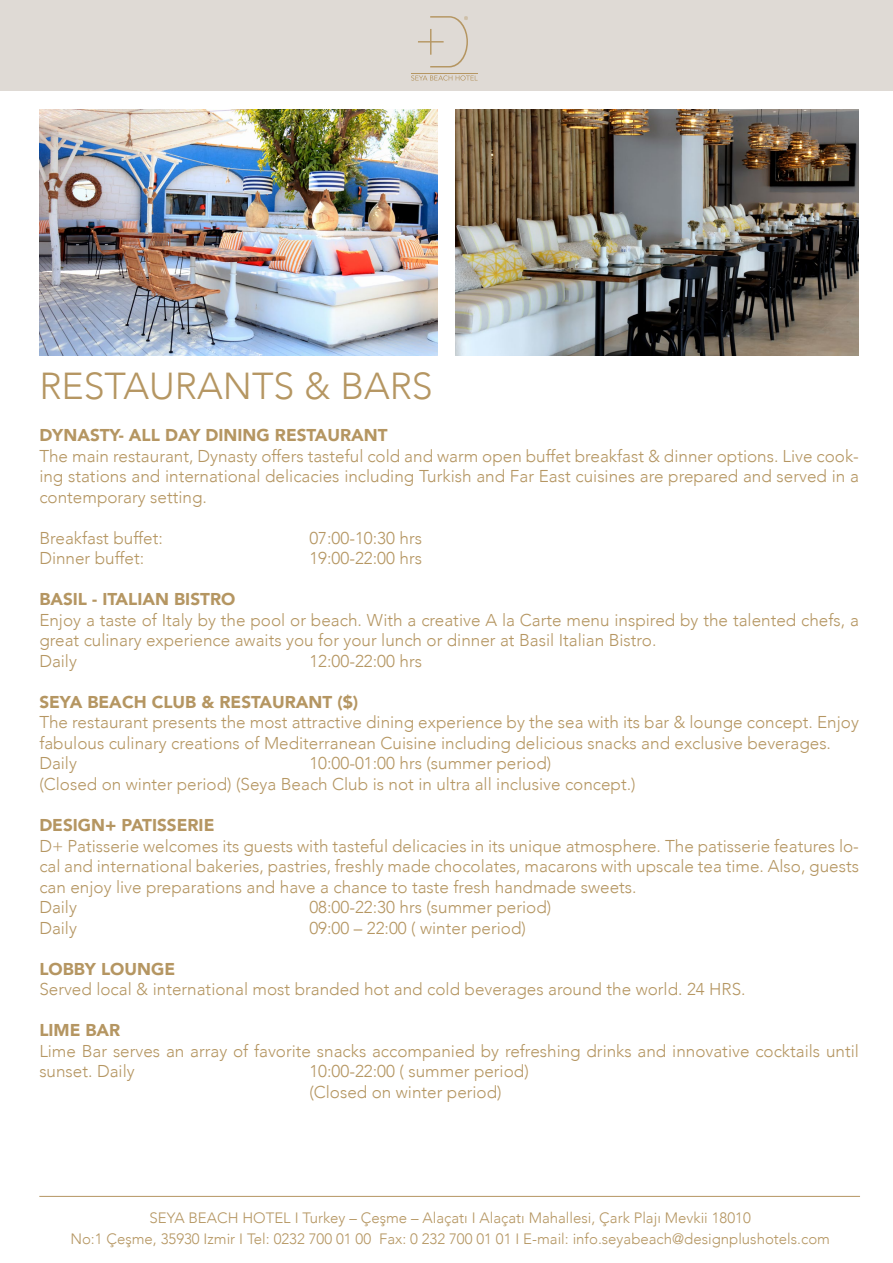
<style>
.page{position:relative;width:893px;height:1263px;background:#fff}
.page>*{position:absolute;margin:0;border:0;box-sizing:border-box;transform-origin:0 0}
.t1{font:300 37.5px "Avenir";color:#b59662}
.t2{font:300 17.1px/20.5px "Avenir";color:#b59662}
.t3{font:900 17.1px "Avenir";color:#b59662}
.t4{font:300 15px/21.6px "Avenir";color:#b59662;text-align:center}
</style>
<div class="page">
<div style="left:0;top:0;width:893px;height:90px;background:#dfdad5"></div>
<svg style="left:411px;top:75px;width:67px;height:6px"></svg>
<hr style="left:411px;top:73px;width:67px;height:1px;background:#b59662">
<svg style="left:418px;top:16px;width:50px;height:51px"></svg>
<img style="left:39px;top:109px;width:398px;height:246px">
<img style="left:455px;top:109px;width:404px;height:246px">
<hr style="left:39px;top:1196px;width:821px;height:1px;background:#b59662">
<h1 class="t1" style="left:39px;top:364px;width:395px">RESTAURANTS &amp; BARS</h1>
<p class="t3" style="left:39px;top:420px;width:350px">DYNASTY- ALL DAY DINING RESTAURANT</p>
<p class="t2" style="left:39px;top:445px;width:821px;text-align:justify">The main restaurant, Dynasty offers tasteful cold and warm open buffet breakfast &amp; dinner options. Live cook&shy;ing stations and international delicacies including Turkish and Far East cuisines are prepared and served in a contemporary setting.</p>
<p class="t2" style="left:39px;top:527px;width:125px">Breakfast buffet:</p>
<p class="t2" style="left:309px;top:527px;width:114px">07:00-10:30 hrs</p>
<p class="t2" style="left:39px;top:548px;width:106px">Dinner buffet:</p>
<p class="t2" style="left:309px;top:548px;width:114px">19:00-22:00 hrs</p>
<p class="t3" style="left:39px;top:585px;width:197px">BASIL - ITALIAN BISTRO</p>
<p class="t2" style="left:39px;top:610px;width:821px">Enjoy a taste of Italy by the pool or beach. With a creative A la Carte menu inspired by the talented chefs, a great culinary experience awaits you for your lunch or dinner at Basil Italian Bistro.<br>Daily</p>
<p class="t2" style="left:309px;top:651px;width:114px">12:00-22:00 hrs</p>
<p class="t3" style="left:39px;top:687px;width:320px">SEYA BEACH CLUB &amp; RESTAURANT ($)</p>
<p class="t2" style="left:39px;top:712px;width:821px">The restaurant presents the most attractive dining experience by the sea with its bar &amp; lounge concept. Enjoy fabulous culinary creations of Mediterranean Cuisine including delicious snacks and exclusive beverages.<br>Daily</p>
<p class="t2" style="left:39px;top:753px;width:598px;text-indent:270px">10:00-01:00 hrs (summer period)<br>(Closed on winter period) (Seya Beach Club is not in ultra all inclusive concept.)</p>
<p class="t3" style="left:39px;top:810px;width:177px">DESIGN+ PATISSERIE</p>
<p class="t2" style="left:39px;top:835px;width:821px">D+ Patisserie welcomes its guests with tasteful delicacies in its unique atmosphere. The patisserie features lo&shy;cal and international bakeries, pastries, freshly made chocolates, macarons with upscale tea time. Also, guests can enjoy live preparations and have a chance to taste fresh handmade sweets.<br>Daily</p>
<p class="t2" style="left:309px;top:897px;width:243px">08:00-22:30 hrs (summer period)</p>
<p class="t2" style="left:39px;top:917px;width:39px">Daily</p>
<p class="t2" style="left:309px;top:917px;width:218px">09:00 – 22:00 ( winter period)</p>
<p class="t3" style="left:39px;top:954px;width:137px">LOBBY LOUNGE</p>
<p class="t2" style="left:39px;top:979px;width:708px">Served local &amp; international most branded hot and cold beverages around the world. 24 HRS.</p>
<p class="t3" style="left:39px;top:1016px;width:83px">LIME BAR</p>
<p class="t2" style="left:39px;top:1040px;width:821px">Lime Bar serves an array of favorite snacks accompanied by refreshing drinks and innovative cocktails until sunset. Daily</p>
<p class="t2" style="left:309px;top:1061px;width:221px">10:00-22:00 ( summer period) (Closed on winter period)</p>
<p class="t4" style="left:70px;top:1207px;width:761px">SEYA BEACH HOTEL I Turkey – Çeşme – Alaçatı I Alaçatı Mahallesi, Çark Plajı Mevkii 18010<br>No:1 Çeşme, 35930 Izmir I Tel: 0232 700 01 00 Fax: 0 232 700 01 01 I E-mail: info.seyabeach@designplushotels.com</p>
</div>
